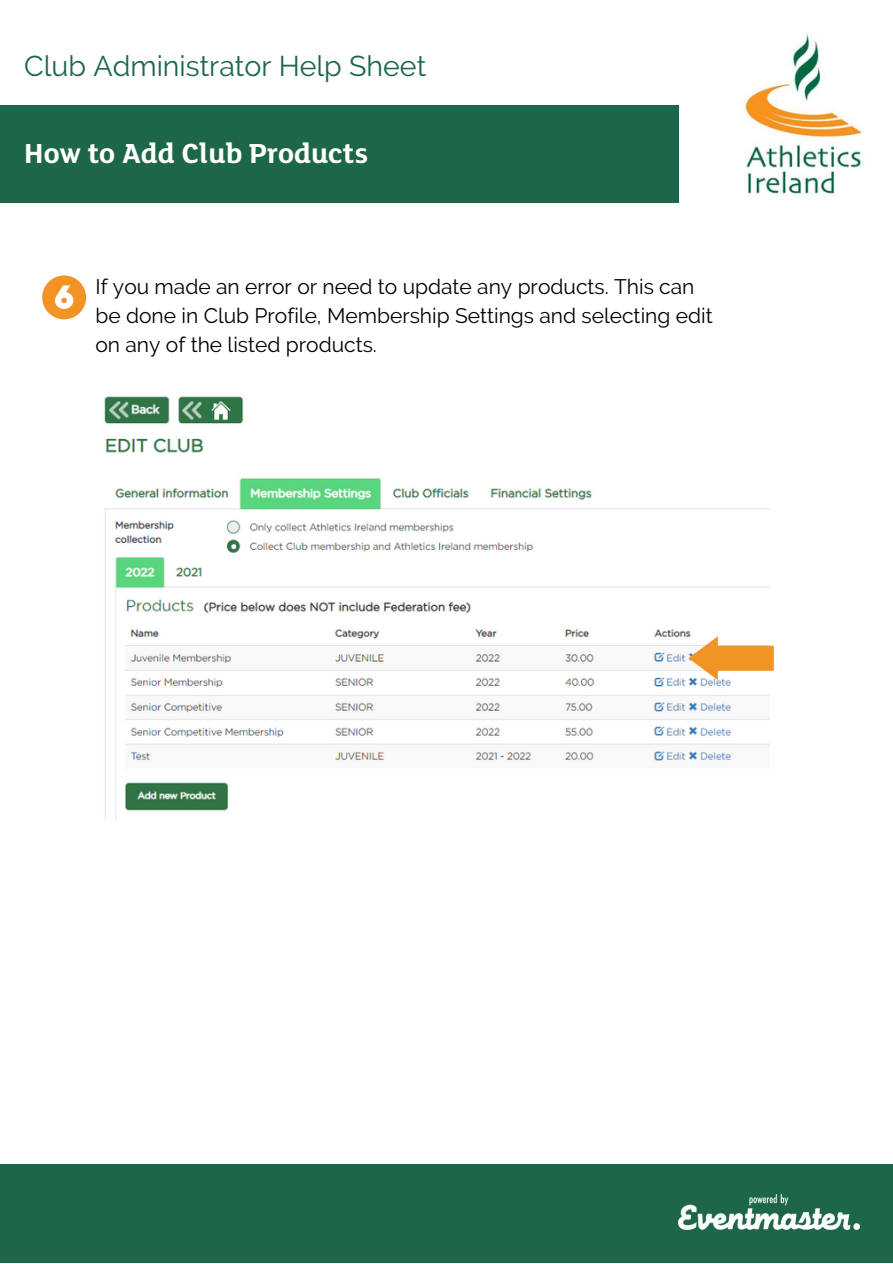
<style>
.page{position:relative;width:893px;height:1264px;background:#fff}
.page>*{position:absolute;margin:0;border:0;box-sizing:border-box;transform-origin:0 0}
.t1{font:700 30px "FS Lola";color:#fff}
.t2{font:28.5px "Raleway";color:#1d6648}
.t3{font:21px/29.2px "Raleway";color:#000}
</style>
<div class="page">
<div style="left:0;top:1164px;width:892px;height:98px;background:#1d6648"></div>
<img style="left:678px;top:1194px;width:181px;height:35px">
<div style="left:0;top:105px;width:678px;height:98px;background:#1d6648"></div>
<img style="left:744px;top:34px;width:118px;height:160px">
<img style="left:104px;top:396px;width:665px;height:423px">
<svg style="left:688px;top:636px;width:85px;height:44px"></svg>
<svg style="left:42px;top:275px;width:44px;height:44px"></svg>
<h2 class="t2" style="left:24px;top:49px;width:403px">Club Administrator Help Sheet</h2>
<h1 class="t1" style="left:24px;top:141px;width:345px">How to Add Club Products</h1>
<p class="t3" style="left:95px;top:271px;width:618px">If you made an error or need to update any products. This can be done in Club Profile, Membership Settings and selecting edit on any of the listed products.</p>
</div>
